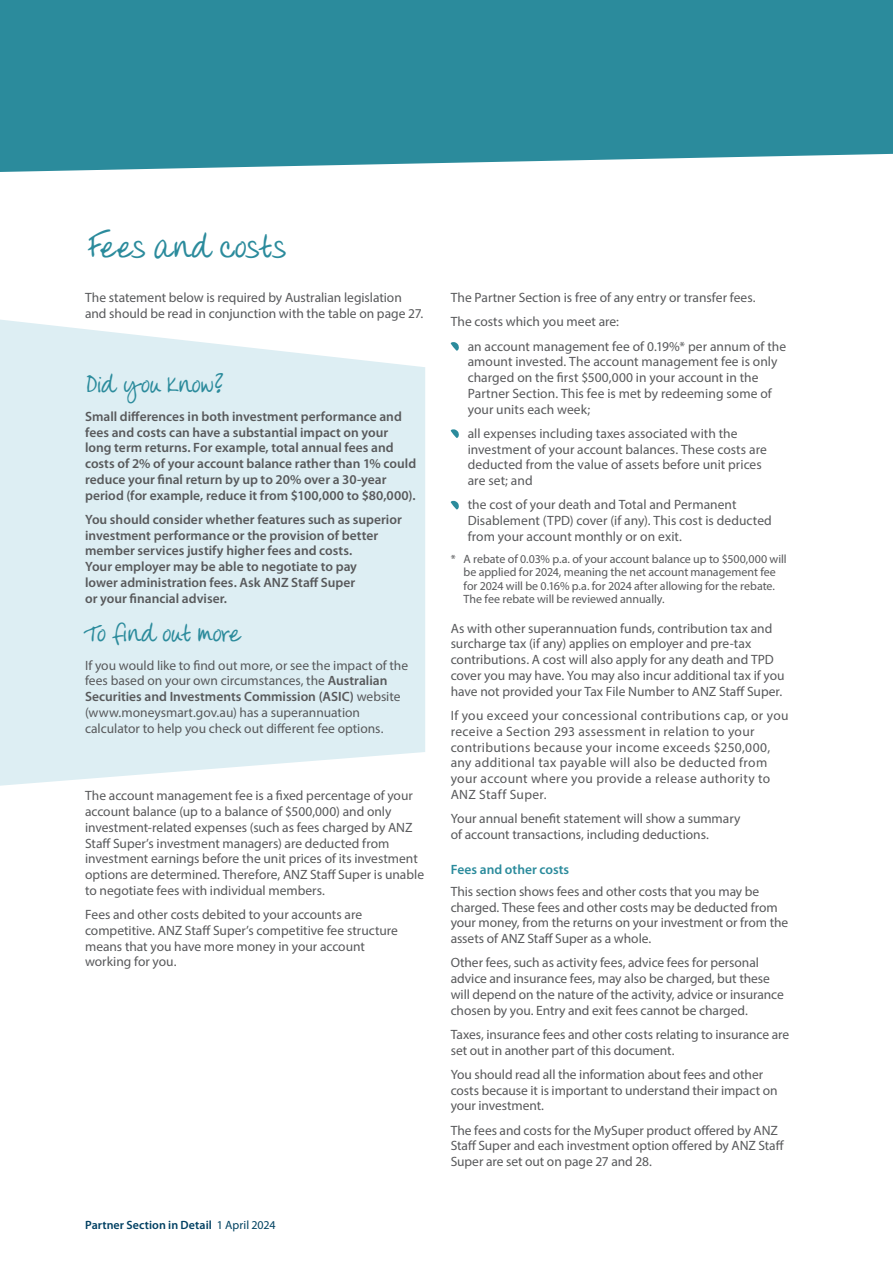
<style>
.page{position:relative;width:893px;height:1263px;background:#fff}
.page>*{position:absolute;margin:0;border:0;box-sizing:border-box;transform-origin:0 0}
.t1{font:36px "ANZ Script";letter-spacing:-.015em;color:#2b8b9c}
.t2{font:27px "ANZ Script";letter-spacing:-.005em;color:#2b8b9c}
.t3{font:13.5px/15.8px "Myriad Pro";color:#58595b}
.t4{font:600 13.5px/15.8px "Myriad Pro";color:#58595b}
.t5{font:13.5px/15.8px "Myriad Pro";letter-spacing:.025em;color:#58595b}
.t6{font:600 13.5px "Myriad Pro";color:#2b8b9c}
.t7{font:12px/13.5px "Myriad Pro";letter-spacing:-.005em;color:#58595b}
.t8{font:600 12px "Myriad Pro";letter-spacing:.005em;color:#004062}
.s1{font-weight:600}
.s2{font-weight:400;color:#004261}
</style>
<div class="page">
<div style="left:0;top:0;width:893px;height:172px;background:#2b8b9c"></div>
<svg style="left:451px;top:342px;width:8px;height:9px"></svg>
<svg style="left:451px;top:429px;width:8px;height:9px"></svg>
<svg style="left:451px;top:501px;width:8px;height:8px"></svg>
<svg style="left:0;top:319px;width:425px;height:467px;background:#e0eff4"></svg>
<h1 class="t1" style="left:85px;top:222px;width:202px">Fees and costs</h1>
<p class="t3" style="left:85px;top:290px;width:340px">The statement below is required by Australian legislation and should be read in conjunction with the table on page 27.</p>
<h2 class="t2" style="left:85px;top:366px;width:140px">Did you know?</h2>
<p class="t4" style="left:85px;top:408px;width:333px">Small differences in both investment performance and fees and costs can have a substantial impact on your long term returns. For example, total annual fees and costs of 2% of your account balance rather than 1% could reduce your final return by up to 20% over a 30-year period (for example, reduce it from $100,000 to $80,000).</p>
<p class="t4" style="left:85px;top:511px;width:318px">You should consider whether features such as superior investment performance or the provision of better member services justify higher fees and costs.<br>Your employer may be able to negotiate to pay<br>lower administration fees. Ask ANZ Staff Super<br>or your financial adviser.</p>
<h2 class="t2" style="left:85px;top:615px;width:157px">To find out more</h2>
<p class="t3" style="left:85px;top:657px;width:325px">If you would like to find out more, or see the impact of the fees based on your own circumstances, the <span class="s1">Australian Securities and Investments Commission (ASIC)</span> website (www.moneysmart.gov.au) has a superannuation calculator to help you check out different fee options.</p>
<p class="t3" style="left:85px;top:788px;width:341px">The account management fee is a fixed percentage of your account balance (up to a balance of $500,000) and only investment-related expenses (such as fees charged by ANZ Staff Super’s investment managers) are deducted from investment earnings before the unit prices of its investment options are determined. Therefore, ANZ Staff Super is unable to negotiate fees with individual members.</p>
<p class="t3" style="left:85px;top:906px;width:315px">Fees and other costs debited to your accounts are competitive. ANZ Staff Super’s competitive fee structure means that you have more money in your account working for you.</p>
<p class="t8" style="left:85px;top:1218px;width:192px">Partner Section in Detail <span class="s2">1 April 2024</span></p>
<p class="t3" style="left:451px;top:285px;width:306px;line-height:24.3px">The Partner Section is free of any entry or transfer fees.<br>The costs which you meet are:</p>
<p class="t3" style="left:468px;top:338px;width:320px">an account management fee of 0.19%* per annum of the amount invested. The account management fee is only charged on the first $500,000 in your account in the Partner Section. This fee is met by redeeming some of your units each week;</p>
<p class="t3" style="left:468px;top:425px;width:301px">all expenses including taxes associated with the investment of your account balances. These costs are deducted from the value of assets before unit prices are set; and</p>
<p class="t3" style="left:468px;top:497px;width:306px">the cost of your death and Total and Permanent<br>Disablement (TPD) cover (if any). This cost is deducted from your account monthly or on exit.</p>
<p class="t7" style="left:463px;top:552px;width:325px;text-indent:-13px">* A rebate of 0.03% p.a. of your account balance up to $500,000 will be applied for 2024, meaning the net account management fee for 2024 will be 0.16% p.a. for 2024 after allowing for the rebate.<br>The fee rebate will be reviewed annually.</p>
<p class="t3" style="left:451px;top:620px;width:335px">As with other superannuation funds, contribution tax and surcharge tax (if any) applies on employer and pre-tax contributions. A cost will also apply for any death and TPD cover you may have. You may also incur additional tax if you have not provided your Tax File Number to ANZ Staff Super.</p>
<p class="t5" style="left:451px;top:707px;width:339px">If you exceed your concessional contributions cap, or you receive a Section 293 assessment in relation to your contributions because your income exceeds $250,000, any additional tax payable will also be deducted from your account where you provide a release authority to ANZ Staff Super.</p>
<p class="t3" style="left:451px;top:810px;width:291px">Your annual benefit statement will show a summary of account transactions, including deductions.</p>
<p class="t6" style="left:451px;top:860px;width:120px">Fees and other costs</p>
<p class="t3" style="left:451px;top:883px;width:339px">This section shows fees and other costs that you may be charged. These fees and other costs may be deducted from your money, from the returns on your investment or from the assets of ANZ Staff Super as a whole.</p>
<p class="t3" style="left:451px;top:955px;width:335px">Other fees, such as activity fees, advice fees for personal advice and insurance fees, may also be charged, but these will depend on the nature of the activity, advice or insurance chosen by you. Entry and exit fees cannot be charged.</p>
<p class="t3" style="left:451px;top:1026px;width:340px">Taxes, insurance fees and other costs relating to insurance are set out in another part of this document.</p>
<p class="t3" style="left:451px;top:1066px;width:328px">You should read all the information about fees and other costs because it is important to understand their impact on your investment.</p>
<p class="t3" style="left:451px;top:1122px;width:335px">The fees and costs for the MySuper product offered by ANZ<br>Staff Super and each investment option offered by ANZ Staff<br>Super are set out on page 27 and 28.</p>
</div>
